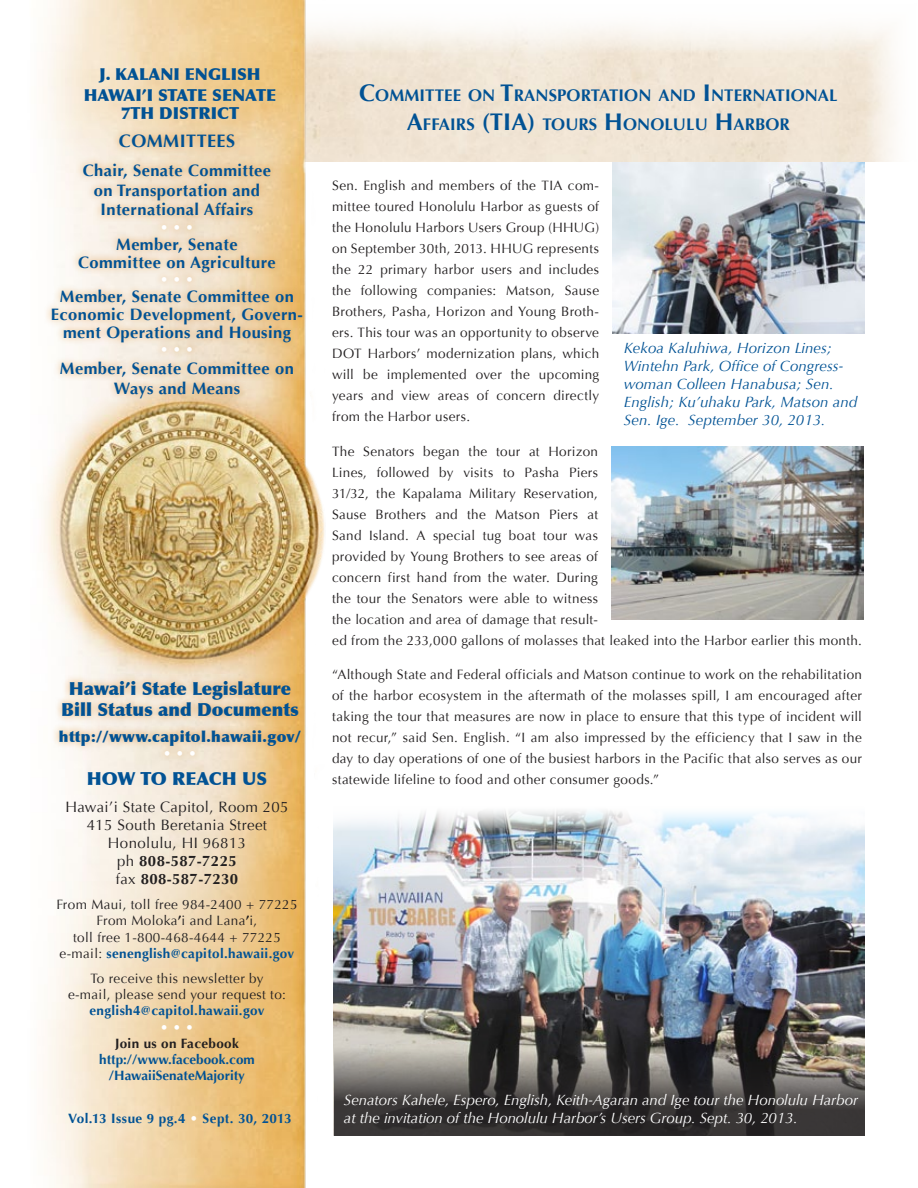
<style>
.page{position:relative;width:918px;height:1188px;background:#fff}
.page>*{position:absolute;margin:0;border:0;box-sizing:border-box;transform-origin:0 0}
.t1{font:900 18px/21.6px "Optima";color:#015294;text-align:center}
.t2{font:700 18px "Optima";letter-spacing:.025em;color:#015294}
.t3{font:700 16.8px/28.8px "Optima";letter-spacing:.005em;color:#015294}
.t4{font:700 16.5px/19.8px "Optima";letter-spacing:.025em;color:#015294;text-align:center}
.t5{font:900 16.5px/20.9px "Optima";color:#015294;text-align:center}
.t6{font:italic 15px/18px "Optima";letter-spacing:.005em;color:#015294}
.t7{font:italic 15px/18px "Optima";letter-spacing:-.005em;color:#fff}
.t8{font:15px/18px "Optima";letter-spacing:.025em;color:#221f20;text-align:center}
.t9{font:900 15px "Optima";color:#015294}
.t10{font:13.5px/21px "Optima";letter-spacing:.025em;color:#221f20;text-align:justify}
.t11{font:700 13.5px/16.2px "Optima";color:#015294;text-align:center}
.t12{font:700 13.5px "Optima";letter-spacing:.03em;color:#015294}
.t13{font:700 13.5px "Optima";letter-spacing:.025em;color:#015294}
.t14{font:700 13.5px "Optima";letter-spacing:.025em;color:#221f20}
.t15{font:700 13.5px "Optima";color:#fff}
.s1{font-weight:700}
.s2{font-weight:700;color:#015294}
.s3{color:#fff}
.s4{font-size:24px}
</style>
<div class="page">
<img style="left:333px;top:810px;width:531px;height:325px">
<img style="left:613px;top:162px;width:251px;height:171px">
<svg style="left:334px;top:1046px;width:530px;height:89px;background:#4d4a48"></svg>
<img style="left:612px;top:447px;width:252px;height:173px">
<img style="left:43px;top:0;width:290px;height:1188px">
<div style="left:44px;top:127px;width:266px;height:279px;background:#df943c;opacity:.75"></div>
<div style="left:52px;top:673px;width:256px;height:90px;background:#df943c;opacity:.75"></div>
<p class="t5" style="left:84px;top:64px;width:192px">J. Kalani English hawai’i state senate</p>
<p class="t5" style="left:121px;top:103px;width:120px">7th district</p>
<h1 class="t2" style="left:119px;top:130px;width:118px">COMMITTEES</h1>
<p class="t4" style="left:83px;top:161px;width:190px">Chair, Senate Committee on Transportation and<br>International Affairs</p>
<p class="t15" style="left:160px;top:219px;width:35px">• • •</p>
<p class="t4" style="left:78px;top:235px;width:199px;line-height:18px">Member, Senate<br>Committee on Agriculture</p>
<p class="t15" style="left:160px;top:271px;width:35px">• • •</p>
<p class="t4" style="left:51px;top:287px;width:254px;line-height:18px">Member, Senate Committee on<br>Economic Development, Govern&shy;ment Operations and Housing</p>
<p class="t15" style="left:160px;top:342px;width:35px">• • •</p>
<p class="t4" style="left:60px;top:359px;width:236px">Member, Senate Committee on<br>Ways and Means</p>
<h1 class="t1" style="left:61px;top:678px;width:239px">Hawai’i State Legislature<br>Bill Status and Documents</h1>
<p class="t9" style="left:59px;top:727px;width:244px">http://www.capitol.hawaii.gov/</p>
<p class="t15" style="left:163px;top:745px;width:35px">• • •</p>
<h1 class="t1" style="left:87px;top:768px;width:124px">HOW TO REACH</h1>
<h1 class="t1" style="left:242px;top:768px;width:25px">US</h1>
<p class="t8" style="left:65px;top:798px;width:225px">Hawai’i State Capitol, Room 205<br>415 South Beretania Street<br>Honolulu, HI 96813<br>ph <span class="s1">808-587-7225<br></span>fax <span class="s1">808-587-7230</span></p>
<p class="t10" style="left:56px;top:897px;width:243px;line-height:16.2px;text-align:center">From Maui, toll free 984-2400 + 77225<br>From Moloka<span class="s1">’</span>i and Lana<span class="s1">’</span>i,<br>toll free 1-800-468-4644 + 77225 e-mail: <span class="s2">senenglish@capitol.hawaii.gov</span></p>
<p class="t10" style="left:68px;top:971px;width:219px;line-height:16.2px;text-align:center">To receive this newsletter by e-mail, please send your request to:</p>
<p class="t13" style="left:89px;top:1003px;width:177px">english4@capitol.hawaii.gov</p>
<p class="t15" style="left:160px;top:1019px;width:35px">• • •</p>
<p class="t14" style="left:115px;top:1035px;width:125px">Join us on Facebook</p>
<p class="t11" style="left:99px;top:1052px;width:157px">http://www.facebook.com /HawaiiSenateMajority</p>
<p class="t12" style="left:68px;top:1110px;width:225px">Vol.13 Issue 9 pg.4 <span class="s3">•</span> Sept. 30, 2013</p>
<p class="t3" style="left:359px;top:81px;width:42px"><span class="s4">C</span>OMMITT</p>
<p class="t3" style="left:407px;top:81px;width:432px;text-indent:37px">EE ON <span class="s4">T</span>RANSPORTATION AND <span class="s4">I</span>NTERNATIONAL<br><span class="s4">A</span>FFAI RS <span class="s4">(TIA)</span> TOURS <span class="s4">H</span> ONOLULU <span class="s4">H</span>ARBOR</p>
<p class="t10" style="left:332px;top:175px;width:269px">Sen. English and members of the TIA com&shy;mittee toured Honolulu Harbor as guests of the Honolulu Harbors Users Group (HHUG) on September 30th, 2013. HHUG represents the 22 primary harbor users and includes the following companies: Matson, Sause Brothers, Pasha, Horizon and Young Broth&shy;ers. This tour was an opportunity to observe DOT Harbors’ modernization plans, which will be implemented over the upcoming years and view areas of concern directly from the Harbor users.</p>
<p class="t10" style="left:332px;top:441px;width:531px;text-align:left">The Senators began the tour at Horizon<br>Lines, followed by visits to Pasha Piers<br>31/32, the Kapalama Military Reservation,<br>Sause Brothers and the Matson Piers at<br>Sand Island. A special tug boat tour was<br>provided by Young Brothers to see areas of<br>concern first hand from the water. During<br>the tour the Senators were able to witness<br>the location and area of damage that result-<br>ed from the 233,000 gallons of molasses that leaked into the Harbor earlier this month.</p>
<p class="t10" style="left:332px;top:664px;width:531px">“Although State and Federal officials and Matson continue to work on the rehabilitation of the harbor ecosystem in the aftermath of the molasses spill, I am encouraged after taking the tour that measures are now in place to ensure that this type of incident will not recur,” said Sen. English. “I am also impressed by the efficiency that I saw in the day to day operations of one of the busiest harbors in the Pacific that also serves as our statewide lifeline to food and other consumer goods.”</p>
<p class="t6" style="left:624px;top:339px;width:235px">Kekoa Kaluhiwa, Horizon Lines;<br>Wintehn Park, Office of Congress&shy;woman Colleen Hanabusa; Sen.<br>English; Ku’uhaku Park, Matson and<br>Sen. Ige. September 30, 2013.</p>
<p class="t7" style="left:344px;top:1091px;width:516px">Senators Kahele, Espero, English, Keith-Agaran and Ige tour the Honolulu Harbor at the invitation of the Honolulu Harbor’s Users Group. Sept. 30, 2013.</p>
</div>
